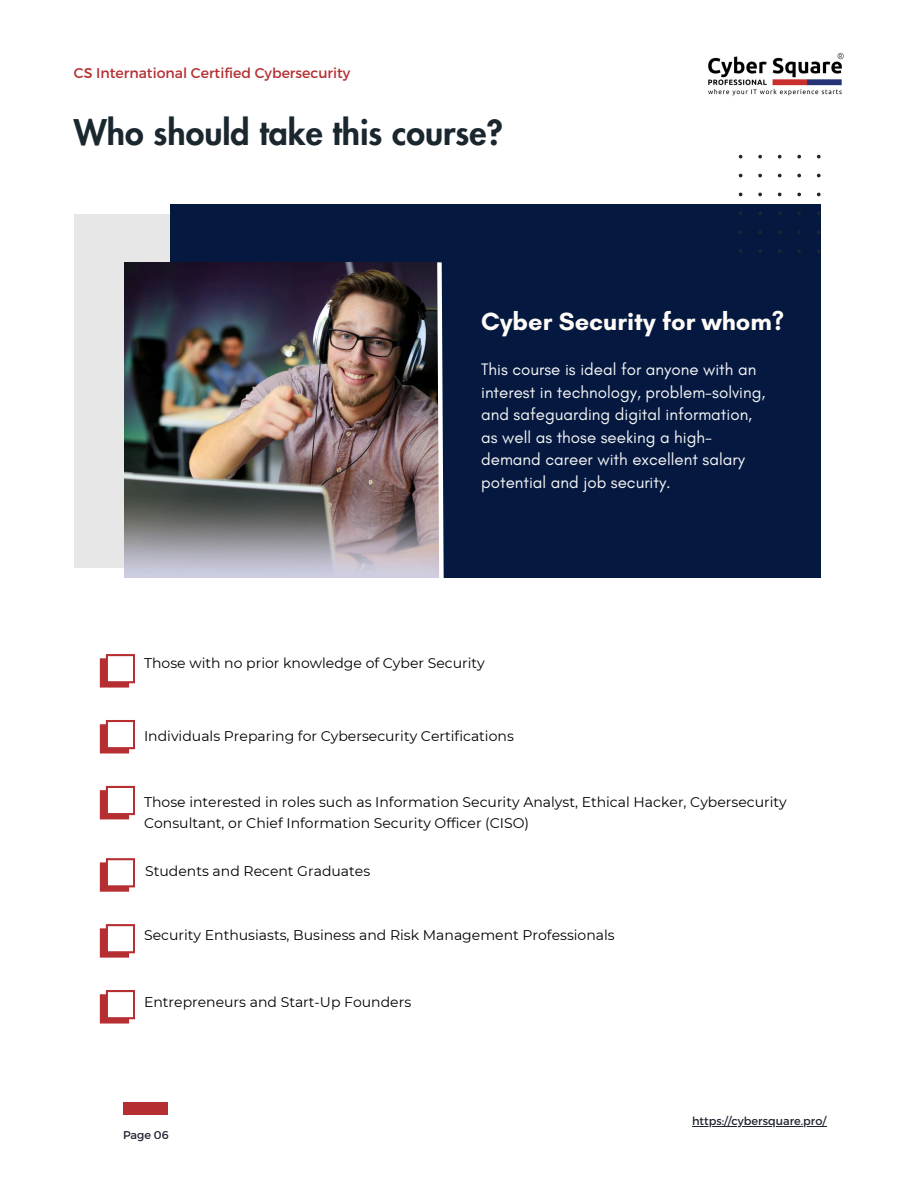
<style>
.page{position:relative;width:918px;height:1188px;background:#fff}
.page>*{position:absolute;margin:0;border:0;box-sizing:border-box;transform-origin:0 0}
.t1{font:800 33.9px "Futura LT Pro";color:#1b272f}
.t2{font:700 25.35px "Glacial Indifference";color:#fffcf7}
.t3{font:16.95px/22.5px "Glacial Indifference";color:#f5f5f5}
.t4{font:14.1px "Montserrat";color:#b52e31}
.t5{font:13.95px/20.2px "Montserrat";color:#000}
.t6{font:11.25px "Montserrat";color:#20242f}
</style>
<div class="page">
<div style="left:74px;top:214px;width:311px;height:354px;background:#e7e7e7"></div>
<div style="left:170px;top:204px;width:651px;height:374px;background:#041840"></div>
<img style="left:124px;top:262px;width:311px;height:316px">
<svg style="left:738px;top:155px;width:83px;height:98px"></svg>
<svg style="left:435px;top:262px;width:9px;height:316px;background:#aaa9af"></svg>
<svg style="left:100px;top:654px;width:35px;height:34px"></svg>
<svg style="left:100px;top:720px;width:35px;height:33px"></svg>
<svg style="left:100px;top:786px;width:35px;height:33px"></svg>
<svg style="left:100px;top:858px;width:35px;height:34px"></svg>
<svg style="left:100px;top:924px;width:35px;height:34px"></svg>
<svg style="left:100px;top:990px;width:35px;height:34px"></svg>
<div style="left:123px;top:1102px;width:44px;height:13px;background:#b52e31"></div>
<hr style="left:692px;top:1126px;width:134px;height:1px;background:#20242f">
<img style="left:708px;top:52px;width:136px;height:44px">
<h4 class="t4" style="left:74px;top:64px;width:278px">CS International Certified Cybersecurity</h4>
<p class="t1" style="left:74px;top:117px;width:431px">Who should take this course?</p>
<p class="t2" style="left:481px;top:305px;width:305px">Cyber Security for whom?</p>
<h1 class="t3" style="left:481px;top:358px;width:286px">This course is ideal for anyone with an interest in technology, problem-solving, and safeguarding digital information, as well as those seeking a high&shy;demand career with excellent salary potential and job security.</h1>
<h2 class="t5" style="left:144px;top:653px;width:342px">Those with no prior knowledge of Cyber Security</h2>
<h3 class="t5" style="left:144px;top:725px;width:371px">Individuals Preparing for Cybersecurity Certifications</h3>
<p class="t5" style="left:144px;top:792px;width:644px">Those interested in roles such as Information Security Analyst, Ethical Hacker, Cybersecurity<br>Consultant, or Chief Information Security Officer (CISO)</p>
<p class="t5" style="left:145px;top:861px;width:226px">Students and Recent Graduates</p>
<p class="t5" style="left:144px;top:925px;width:472px">Security Enthusiasts, Business and Risk Management Professionals</p>
<h4 class="t5" style="left:144px;top:992px;width:269px">Entrepreneurs and Start-Up Founders</h4>
<h4 class="t6" style="left:123px;top:1127px;width:47px">Page 06</h4>
<h4 class="t6" style="left:692px;top:1114px;width:136px">https://cybersquare.pro/</h4>
</div>
